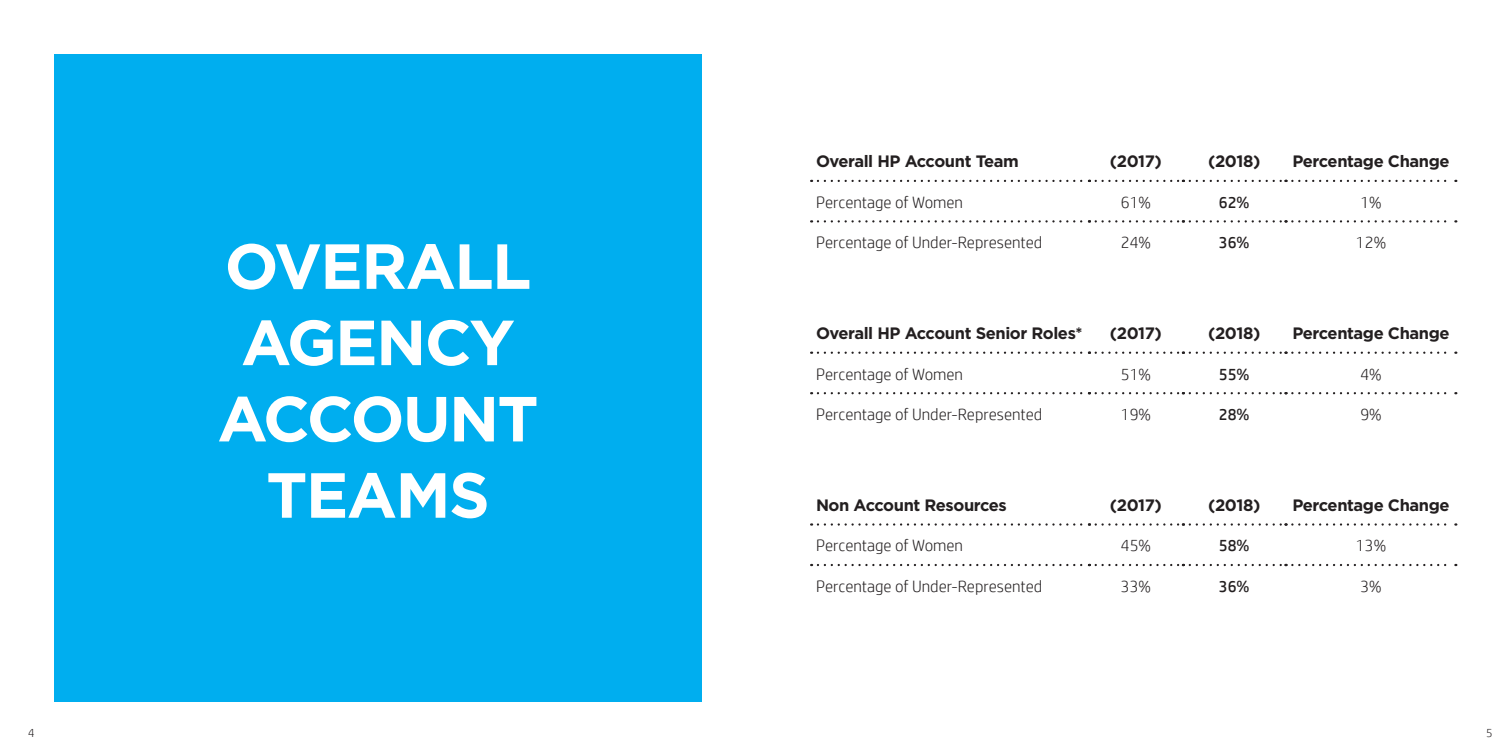
<style>
.page{position:relative;width:1512px;height:756px;background:#fff}
.page>*{position:absolute;margin:0;border:0;box-sizing:border-box;transform-origin:0 0}
.t1{font:700 63.6px/76.3px "Gotham";letter-spacing:-.025em;color:#fff;text-align:center}
.t2{font:300 16.5px "HP Simplified";color:#231f20}
.t3{font:700 16.5px "Gotham";letter-spacing:-.025em;color:#231f20}
.t4{font:16.5px "HP Simplified";color:#231f20}
.t5{font:300 12px "HP Simplified";color:#231f20}
</style>
<div class="page">
<div style="left:54px;top:54px;width:648px;height:648px;background:#00aeef"></div>
<svg style="left:818px;top:180px;width:272px;height:2px"></svg>
<svg style="left:1096px;top:180px;width:88px;height:2px"></svg>
<svg style="left:1190px;top:180px;width:266px;height:2px"></svg>
<svg style="left:818px;top:220px;width:272px;height:3px"></svg>
<svg style="left:1096px;top:220px;width:88px;height:3px"></svg>
<svg style="left:1190px;top:220px;width:266px;height:3px"></svg>
<svg style="left:818px;top:352px;width:272px;height:2px"></svg>
<svg style="left:1096px;top:352px;width:88px;height:2px"></svg>
<svg style="left:1190px;top:352px;width:266px;height:2px"></svg>
<svg style="left:818px;top:392px;width:272px;height:2px"></svg>
<svg style="left:1096px;top:392px;width:88px;height:2px"></svg>
<svg style="left:1190px;top:392px;width:266px;height:2px"></svg>
<svg style="left:818px;top:523px;width:272px;height:3px"></svg>
<svg style="left:1096px;top:523px;width:88px;height:3px"></svg>
<svg style="left:1190px;top:523px;width:266px;height:3px"></svg>
<svg style="left:818px;top:564px;width:272px;height:2px"></svg>
<svg style="left:1096px;top:564px;width:88px;height:2px"></svg>
<svg style="left:1190px;top:564px;width:266px;height:2px"></svg>
<h1 class="t1" style="left:217px;top:228px;width:323px">OVERALL<br>AGENCY<br>ACCOUNT<br>TEAMS</h1>
<p class="t3" style="left:816px;top:150px;width:204px">Overall HP Account Team</p>
<p class="t3" style="left:1110px;top:150px;width:54px">(2017)</p>
<p class="t3" style="left:1208px;top:150px;width:54px">(2018)</p>
<p class="t3" style="left:1292px;top:150px;width:159px">Percentage Change</p>
<p class="t2" style="left:816px;top:193px;width:149px">Percentage of Women</p>
<p class="t2" style="left:1121px;top:193px;width:32px">61%</p>
<p class="t4" style="left:1219px;top:193px;width:32px">62%</p>
<p class="t2" style="left:1360px;top:193px;width:23px">1%</p>
<p class="t2" style="left:816px;top:233px;width:228px">Percentage of Under-Represented</p>
<p class="t2" style="left:1121px;top:233px;width:32px">24%</p>
<p class="t4" style="left:1219px;top:233px;width:32px">36%</p>
<p class="t2" style="left:1356px;top:233px;width:32px">12%</p>
<p class="t3" style="left:816px;top:322px;width:268px">Overall HP Account Senior Roles*</p>
<p class="t3" style="left:1110px;top:322px;width:54px">(2017)</p>
<p class="t3" style="left:1208px;top:322px;width:54px">(2018)</p>
<p class="t3" style="left:1292px;top:322px;width:159px">Percentage Change</p>
<p class="t2" style="left:816px;top:365px;width:149px">Percentage of Women</p>
<p class="t2" style="left:1121px;top:365px;width:32px">51%</p>
<p class="t4" style="left:1219px;top:365px;width:32px">55%</p>
<p class="t2" style="left:1360px;top:365px;width:23px">4%</p>
<p class="t2" style="left:816px;top:405px;width:228px">Percentage of Under-Represented</p>
<p class="t2" style="left:1121px;top:405px;width:32px">19%</p>
<p class="t4" style="left:1219px;top:405px;width:32px">28%</p>
<p class="t2" style="left:1360px;top:405px;width:23px">9%</p>
<p class="t3" style="left:816px;top:494px;width:192px">Non Account Resources</p>
<p class="t3" style="left:1110px;top:494px;width:54px">(2017)</p>
<p class="t3" style="left:1208px;top:494px;width:54px">(2018)</p>
<p class="t3" style="left:1292px;top:494px;width:159px">Percentage Change</p>
<p class="t2" style="left:816px;top:536px;width:149px">Percentage of Women</p>
<p class="t2" style="left:1121px;top:536px;width:32px">45%</p>
<p class="t4" style="left:1219px;top:536px;width:32px">58%</p>
<p class="t2" style="left:1356px;top:536px;width:32px">13%</p>
<p class="t2" style="left:816px;top:577px;width:228px">Percentage of Under-Represented</p>
<p class="t2" style="left:1121px;top:577px;width:32px">33%</p>
<p class="t4" style="left:1219px;top:577px;width:32px">36%</p>
<p class="t2" style="left:1360px;top:577px;width:23px">3%</p>
<p class="t5" style="left:28px;top:726px;width:8px">4</p>
<p class="t5" style="left:1486px;top:726px;width:8px">5</p>
</div>
